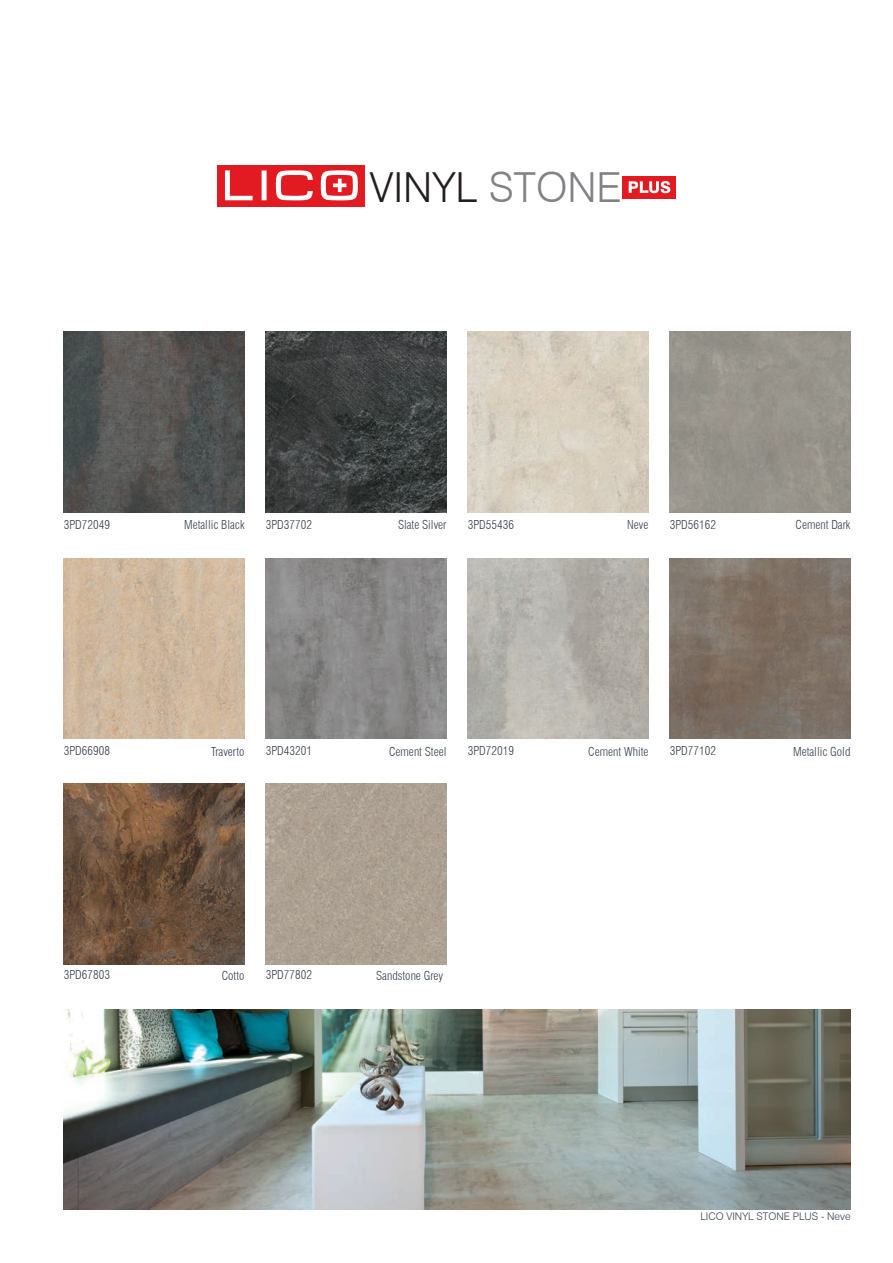
<style>
.page{position:relative;width:893px;height:1263px;background:#fff}
.page>*{position:absolute;margin:0;border:0;box-sizing:border-box;transform-origin:0 0}
.t1{font:300 41.4px "Swiss 721 BT";color:#231f20}
.t2{font:300 condensed 12px "Swiss 721 BT";color:#3a4151}
.t3{font:300 10.5px "Swiss 721 BT";color:#3a4151}
.s1{color:#808285}
</style>
<div class="page">
<img style="left:64px;top:1010px;width:786px;height:200px">
<div style="left:217px;top:165px;width:147px;height:42px;background:#e21a21"></div>
<svg style="left:225px;top:170px;width:133px;height:30px"></svg>
<div style="left:623px;top:176px;width:53px;height:22px;background:#e21a21"></div>
<svg style="left:629px;top:181px;width:41px;height:12px"></svg>
<img style="left:64px;top:332px;width:180px;height:180px">
<img style="left:266px;top:332px;width:180px;height:180px">
<img style="left:468px;top:332px;width:180px;height:180px">
<img style="left:64px;top:558px;width:180px;height:181px">
<img style="left:266px;top:558px;width:180px;height:181px">
<img style="left:468px;top:558px;width:180px;height:181px">
<img style="left:670px;top:558px;width:180px;height:181px">
<img style="left:64px;top:783px;width:180px;height:181px">
<img style="left:266px;top:783px;width:180px;height:181px">
<h1 class="t1" style="left:370px;top:162px;width:253px">VINYL <span class="s1">STONE</span></h1>
<p class="t2" style="left:64px;top:517px;width:48px">3PD72049</p>
<p class="t2" style="left:184px;top:517px;width:62px">Metallic Black</p>
<p class="t2" style="left:398px;top:517px;width:50px">Slate Silver</p>
<p class="t2" style="left:627px;top:517px;width:23px">Neve</p>
<p class="t2" style="left:796px;top:517px;width:56px">Cement Dark</p>
<p class="t2" style="left:266px;top:517px;width:48px">3PD37702</p>
<p class="t2" style="left:468px;top:517px;width:48px">3PD55436</p>
<p class="t2" style="left:670px;top:517px;width:48px">3PD56162</p>
<p class="t2" style="left:64px;top:744px;width:48px">3PD66908</p>
<p class="t2" style="left:64px;top:968px;width:48px">3PD67803</p>
<p class="t2" style="left:266px;top:744px;width:48px">3PD43201</p>
<p class="t2" style="left:468px;top:744px;width:48px">3PD72019</p>
<p class="t2" style="left:670px;top:744px;width:48px">3PD77102</p>
<p class="t2" style="left:211px;top:744px;width:35px">Traverto</p>
<p class="t2" style="left:389px;top:744px;width:59px">Cement Steel</p>
<p class="t2" style="left:588px;top:744px;width:62px">Cement White</p>
<p class="t2" style="left:793px;top:744px;width:59px">Metallic Gold</p>
<p class="t2" style="left:266px;top:968px;width:48px">3PD77802</p>
<p class="t2" style="left:222px;top:969px;width:24px">Cotto</p>
<p class="t2" style="left:376px;top:969px;width:68px">Sandstone Grey</p>
<p class="t3" style="left:700px;top:1210px;width:152px">LICO VINYL STONE PLUS - Neve</p>
</div>
